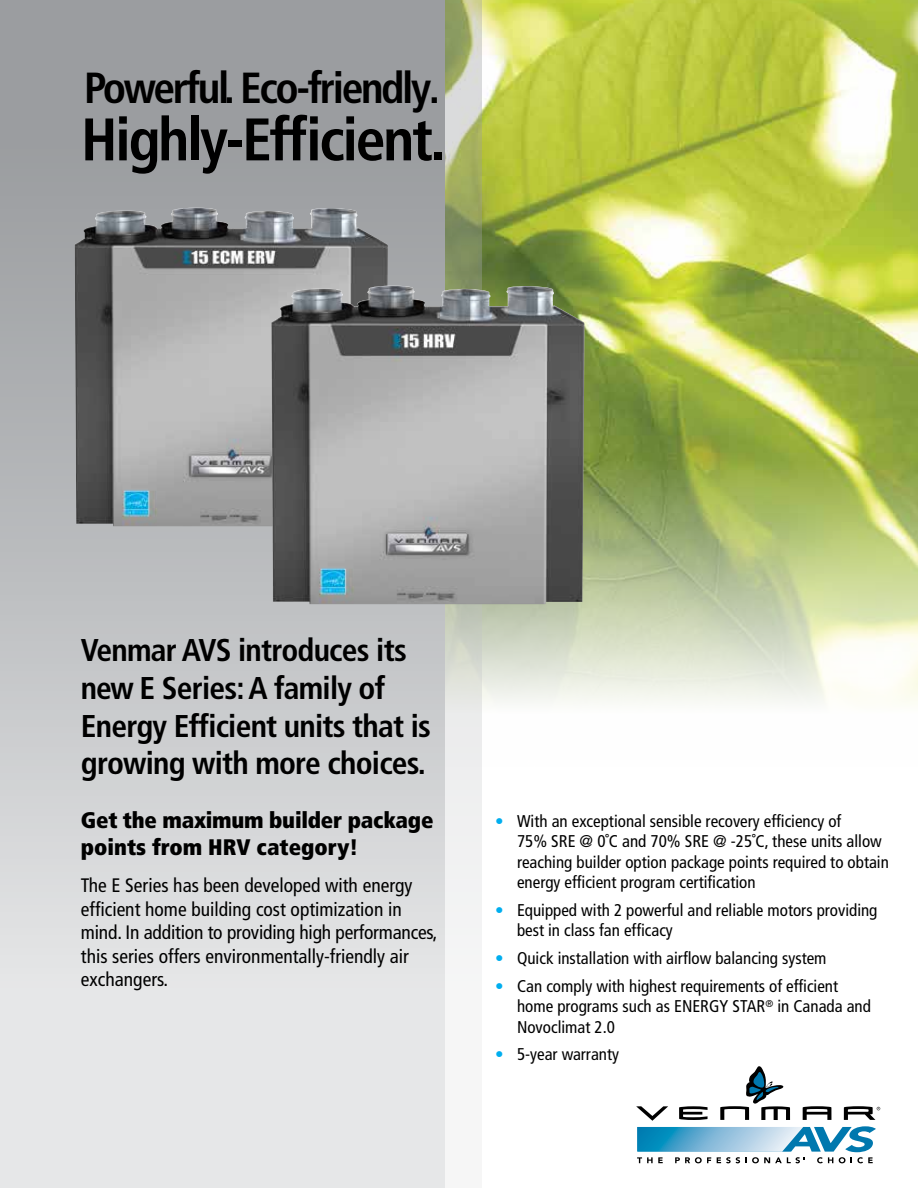
<style>
.page{position:relative;width:918px;height:1188px;background:#fff}
.page>*{position:absolute;margin:0;border:0;box-sizing:border-box;transform-origin:0 0}
.t1{font:700 condensed 60px "Frutiger LT Pro";letter-spacing:-.04em;color:#000}
.t2{font:700 condensed 43.5px "Frutiger LT Pro";letter-spacing:-.055em;color:#000}
.t3{font:700 condensed 31.5px/37.8px "Frutiger LT Pro";letter-spacing:-.025em;color:#000}
.t4{font:900 condensed 22.5px/27px "Frutiger LT Pro";letter-spacing:-.01em;color:#000}
.t5{font:condensed 19.5px/23.4px "Frutiger LT Pro";color:#000}
.t6{font:condensed 16.95px/20.4px "Frutiger LT Pro";color:#000}
.s1{color:#00aeef}
</style>
<div class="page">
<svg style="left:636px;top:1066px;width:244px;height:97px"></svg>
<img style="left:482px;top:0;width:436px;height:704px">
<svg style="left:444px;top:0;width:38px;height:1188px"></svg>
<div style="left:0;top:0;width:444px;height:1188px;background:linear-gradient(to bottom,#919397,#eff0f1)"></div>
<img style="left:75px;top:208px;width:313px;height:318px">
<img style="left:271px;top:286px;width:314px;height:318px">
<h2 class="t2" style="left:84px;top:62px;width:358px">Powerful. Eco-friendly.</h2>
<h1 class="t1" style="left:81px;top:104px;width:367px">Highly-Efficient.</h1>
<h3 class="t3" style="left:81px;top:631px;width:352px">Venmar AVS introduces its new E Series: A family of<br>Energy Efficient units that is growing with more choices.</h3>
<h3 class="t4" style="left:81px;top:807px;width:354px">Get the maximum builder package points from HRV category!</h3>
<p class="t5" style="left:81px;top:874px;width:358px">The E Series has been developed with energy efficient home building cost optimization in mind. In addition to providing high performances, this series offers environmentally-friendly air exchangers.</p>
<p class="t6" style="left:517px;top:811px;width:373px;text-indent:-22px"><span class="s1">•</span> With an exceptional sensible recovery efficiency of<br>75% SRE @ 0˚C and 70% SRE @ -25˚C, these units allow reaching builder option package points required to obtain energy efficient program certification</p>
<p class="t6" style="left:517px;top:900px;width:362px;text-indent:-22px"><span class="s1">•</span> Equipped with 2 powerful and reliable motors providing best in class fan efficacy</p>
<p class="t6" style="left:495px;top:948px;width:333px"><span class="s1">•</span> Quick installation with airflow balancing system</p>
<p class="t6" style="left:517px;top:976px;width:355px;text-indent:-22px"><span class="s1">•</span> Can comply with highest requirements of efficient home programs such as ENERGY STAR<sup>®</sup> in Canada and<br>Novoclimat 2.0</p>
<p class="t6" style="left:495px;top:1044px;width:125px"><span class="s1">•</span> 5-year warranty</p>
</div>
